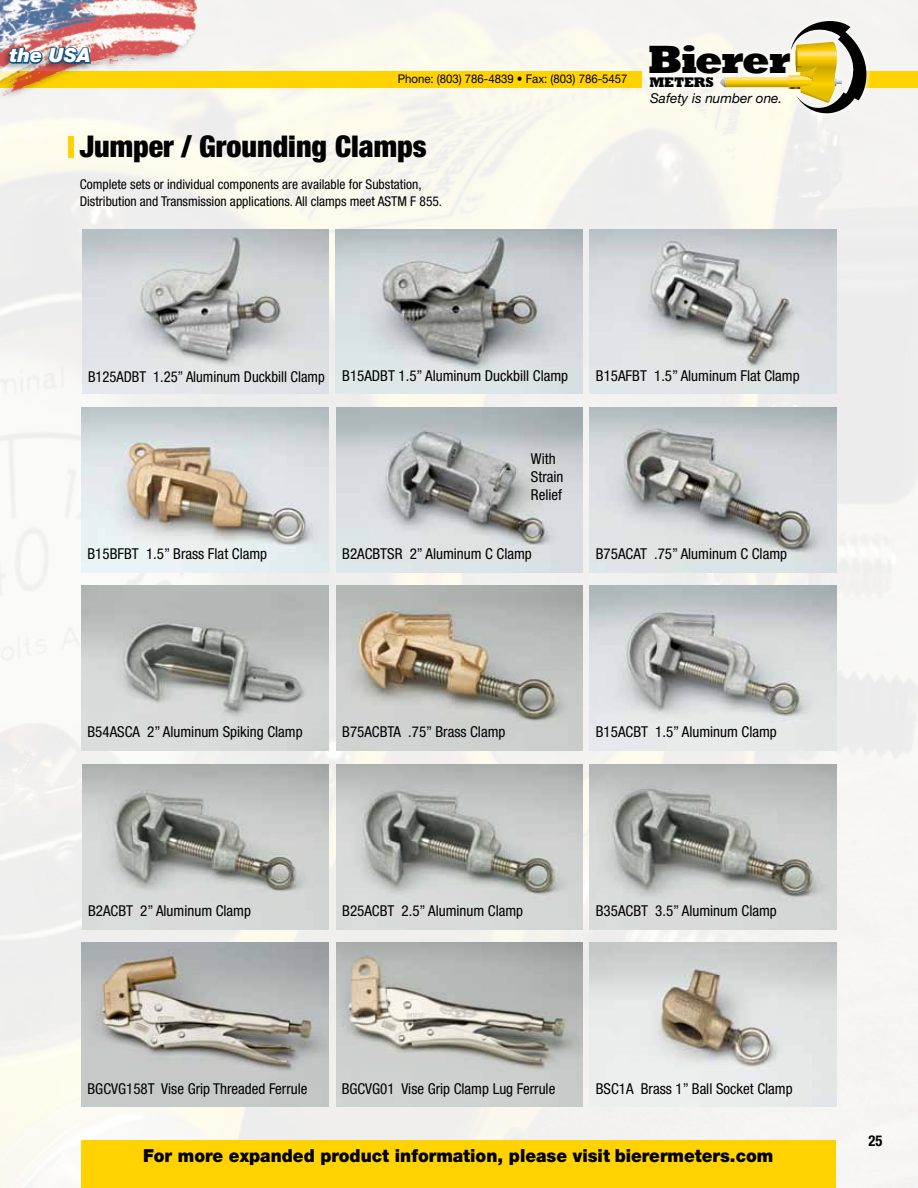
<style>
.page{position:relative;width:918px;height:1188px;background:#fff}
.page>*{position:absolute;margin:0;border:0;box-sizing:border-box;transform-origin:0 0}
.t1{font:800 40.5px "Rockwell";letter-spacing:-.03em;color:#000}
.t2{font:900 condensed 30px "Helvetica Neue";color:#000}
.t3{font:italic 900 19.5px "Helvetica Neue";color:#fff}
.t4{font:900 18px "Helvetica Neue";color:#000;scale:.95 1}
.t5{font:condensed 15px/18px "Helvetica Neue";color:#000}
.t6{font:700 condensed 15px "Helvetica Neue";color:#000}
.t7{font:800 14.25px "Rockwell";letter-spacing:-.02em;color:#000;scale:.95 1}
.t8{font:italic 13.65px "Helvetica Neue";color:#000}
.t9{font:condensed 13.5px/16.2px "Helvetica Neue";color:#000}
.t10{font:12px "Helvetica Neue";color:#000;scale:.95 1}
</style>
<div class="page">
<img style="left:0;top:0;width:918px;height:1188px">
<div style="left:0;top:71px;width:641px;height:16px;background:#ffd200"></div>
<div style="left:81px;top:1140px;width:755px;height:48px;background:#ffd200"></div>
<div style="left:861px;top:71px;width:57px;height:16px;background:#ffd200"></div>
<div style="left:643px;top:15px;width:229px;height:105px;background:#fbfaf2"></div>
<svg style="left:720px;top:14px;width:153px;height:105px"></svg>
<div style="left:0;top:0;width:199px;height:103px;background:#000;opacity:.3"></div>
<div style="left:0;top:46px;width:92px;height:26px;background:#000;opacity:.3"></div>
<img style="left:7px;top:13px;width:85px;height:53px">
<div style="left:68px;top:136px;width:6px;height:22px;background:#ffd200"></div>
<img style="left:82px;top:408px;width:246px;height:164px">
<img style="left:590px;top:408px;width:246px;height:164px">
<img style="left:82px;top:586px;width:246px;height:164px">
<img style="left:82px;top:942px;width:246px;height:165px">
<img style="left:590px;top:942px;width:246px;height:165px">
<img style="left:336px;top:230px;width:246px;height:164px">
<img style="left:590px;top:230px;width:246px;height:164px">
<img style="left:336px;top:408px;width:247px;height:164px">
<img style="left:82px;top:765px;width:247px;height:164px">
<img style="left:336px;top:765px;width:247px;height:164px">
<img style="left:590px;top:765px;width:246px;height:164px">
<img style="left:590px;top:586px;width:246px;height:164px">
<img style="left:336px;top:586px;width:247px;height:164px">
<img style="left:336px;top:942px;width:247px;height:165px">
<img style="left:82px;top:230px;width:247px;height:164px">
<h3 class="t3" style="left:10px;top:44px;width:83px">the USA</h3>
<p class="t10" style="left:398px;top:71px;width:243px">Phone: (803) 786-4839 • Fax: (803) 786-5457</p>
<h2 class="t2" style="left:80px;top:128px;width:349px">Jumper / Grounding Clamps</h2>
<p class="t9" style="left:80px;top:177px;width:364px">Complete sets or individual components are available for Substation,<br>Distribution and Transmission applications. All clamps meet ASTM F 855.</p>
<h1 class="t1" style="left:648px;top:36px;width:144px">Bierer</h1>
<p class="t7" style="left:649px;top:74px;width:70px">METERS</p>
<p class="t8" style="left:650px;top:90px;width:134px">Safety is number one.</p>
<p class="t5" style="left:88px;top:367px;width:238px">B125ADBT 1.25” Aluminum Duckbill Clamp</p>
<p class="t5" style="left:342px;top:367px;width:228px">B15ADBT 1.5” Aluminum Duckbill Clamp</p>
<p class="t5" style="left:596px;top:367px;width:205px">B15AFBT 1.5” Aluminum Flat Clamp</p>
<p class="t5" style="left:531px;top:449px;width:34px">With<br>Strain<br>Relief</p>
<p class="t5" style="left:88px;top:545px;width:181px">B15BFBT 1.5” Brass Flat Clamp</p>
<p class="t5" style="left:342px;top:545px;width:191px">B2ACBTSR 2” Aluminum C Clamp</p>
<p class="t5" style="left:596px;top:545px;width:193px">B75ACAT .75” Aluminum C Clamp</p>
<p class="t5" style="left:88px;top:723px;width:217px">B54ASCA 2” Aluminum Spiking Clamp</p>
<p class="t5" style="left:342px;top:723px;width:165px">B75ACBTA .75” Brass Clamp</p>
<p class="t5" style="left:596px;top:723px;width:182px">B15ACBT 1.5” Aluminum Clamp</p>
<p class="t5" style="left:88px;top:902px;width:164px">B2ACBT 2” Aluminum Clamp</p>
<p class="t5" style="left:342px;top:902px;width:182px">B25ACBT 2.5” Aluminum Clamp</p>
<p class="t5" style="left:596px;top:902px;width:182px">B35ACBT 3.5” Aluminum Clamp</p>
<p class="t5" style="left:88px;top:1079px;width:222px">BGCVG158T Vise Grip Threaded Ferrule</p>
<p class="t5" style="left:342px;top:1079px;width:215px">BGCVG01 Vise Grip Clamp Lug Ferrule</p>
<p class="t5" style="left:596px;top:1079px;width:198px">BSC1A Brass 1” Ball Socket Clamp</p>
<p class="t4" style="left:143px;top:1144px;width:665px">For more expanded product information, please visit bierermeters.com</p>
<p class="t6" style="left:868px;top:1131px;width:15px">25</p>
</div>
